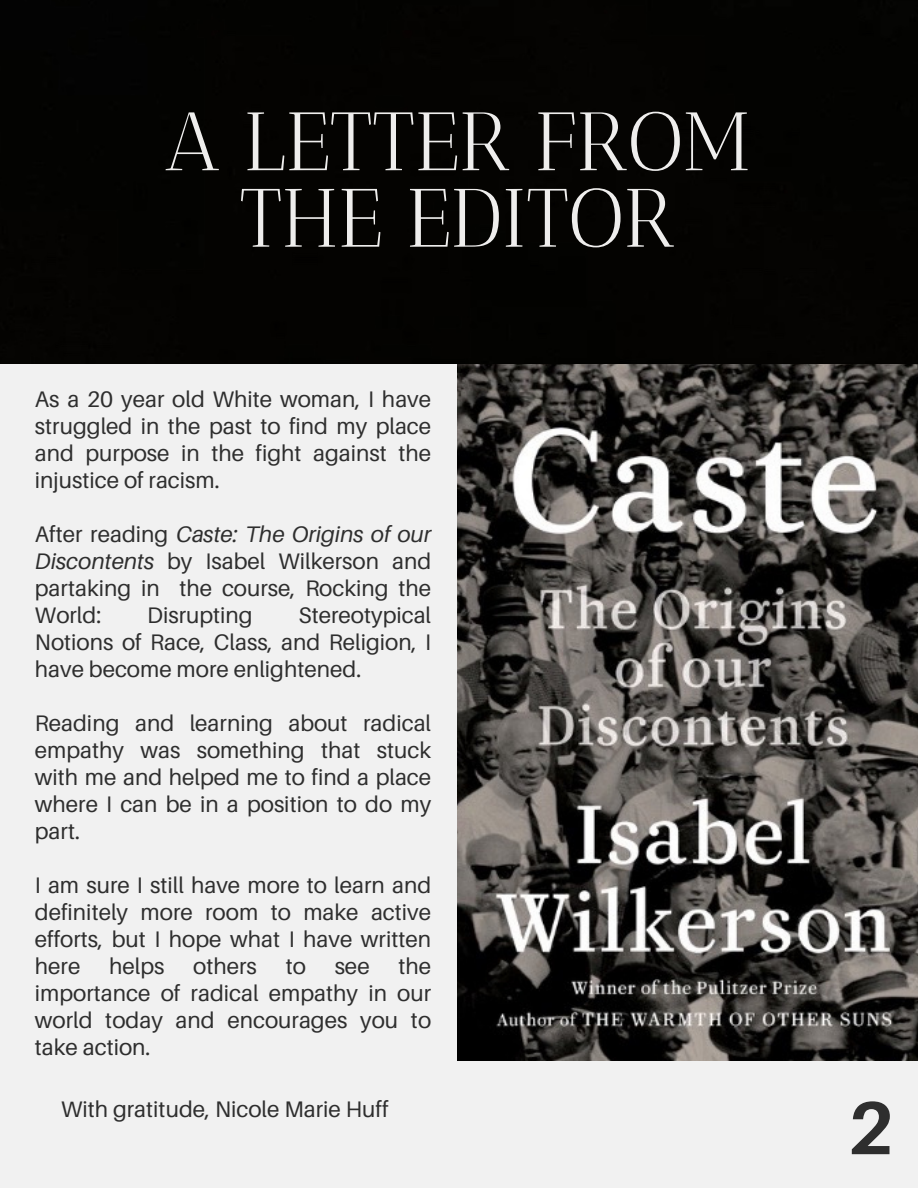
<style>
.page{position:relative;width:918px;height:1188px;background:#f1f1f1}
.page>*{position:absolute;margin:0;border:0;box-sizing:border-box;transform-origin:0 0}
.t1{font:82.5px/76.5px "Antic Didone";letter-spacing:-.005em;color:#efeeed;text-align:center}
.t2{font:700 74.85px "Aileron";color:#2e2e2e}
.t3{font:22.5px/27px "Aileron";color:#2e2e2e;text-align:justify}
.s1{font-style:italic}
</style>
<div class="page">
<img style="left:457px;top:363px;width:461px;height:697px">
<div style="left:0;top:0;width:918px;height:363px;background:#040301"></div>
<p class="t1" style="left:164px;top:103px;width:588px">A LETTER FROM<br>THE EDITOR</p>
<p class="t3" style="left:35px;top:385px;width:398px">As a 20 year old White woman, I have struggled in the past to find my place and purpose in the fight against the injustice of racism.</p>
<p class="t3" style="left:35px;top:520px;width:398px">After reading <span class="s1">Caste: The Origins of our Discontents</span> by Isabel Wilkerson and partaking in the course, Rocking the World:</p>
<p class="t3" style="left:35px;top:601px;width:398px;text-indent:264px">Stereotypical Notions of Race, Class, and Religion, I have become more enlightened.</p>
<p class="t3" style="left:35px;top:709px;width:398px">Reading and learning about radical empathy was something that stuck with me and helped me to find a place where I can be in a position to do my part.</p>
<p class="t3" style="left:35px;top:871px;width:398px">I am sure I still have more to learn and definitely more room to make active efforts, but I hope what I have written here</p>
<p class="t3" style="left:147px;top:601px;width:107px">Disrupting</p>
<p class="t3" style="left:35px;top:952px;width:398px;text-indent:364px">the importance of radical empathy in our world today and encourages you to take action.</p>
<p class="t3" style="left:109px;top:952px;width:57px">helps</p>
<p class="t3" style="left:193px;top:952px;width:65px">others</p>
<p class="t3" style="left:286px;top:952px;width:22px">to</p>
<p class="t3" style="left:335px;top:952px;width:37px">see</p>
<p class="t3" style="left:61px;top:1095px;width:329px">With gratitude, Nicole Marie Huff</p>
<p class="t2" style="left:847px;top:1082px;width:48px">2</p>
</div>
